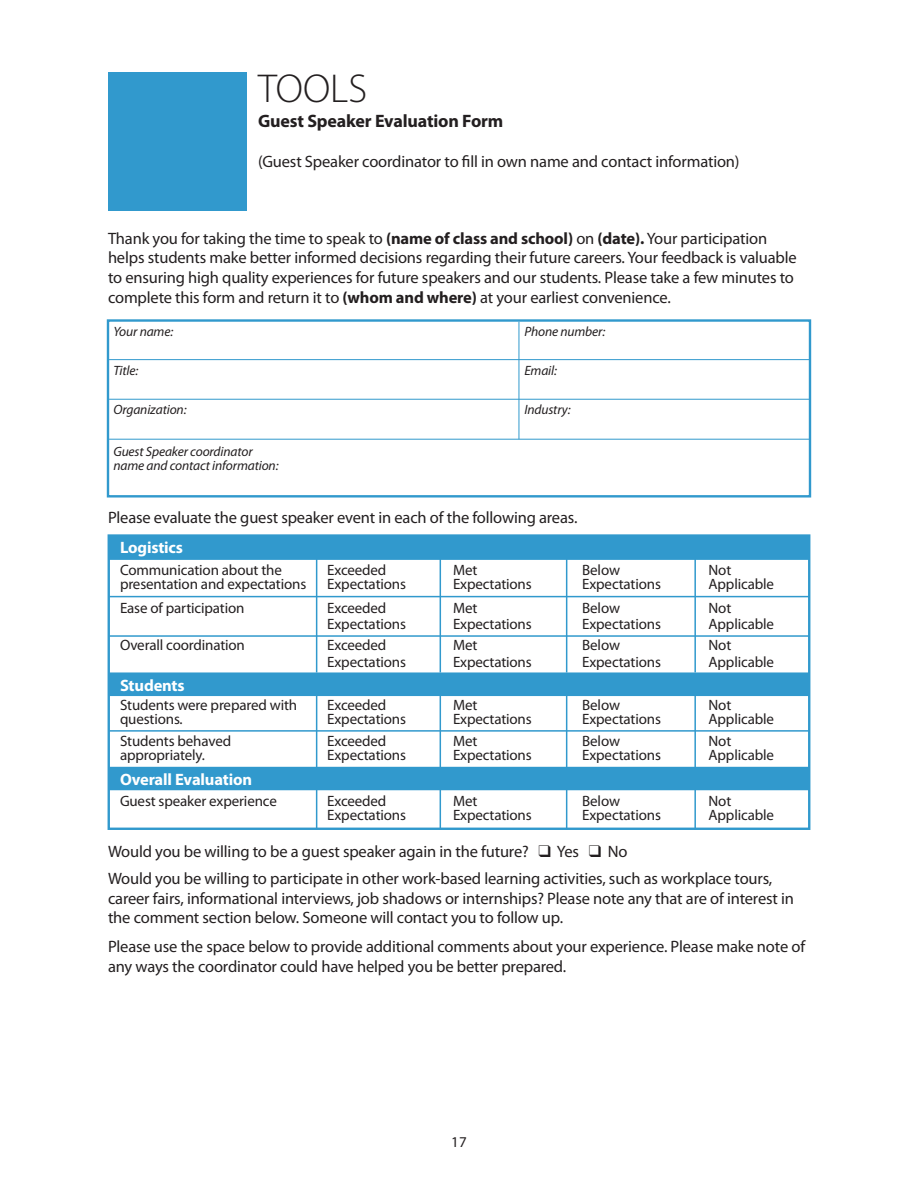
<style>
.page{position:relative;width:918px;height:1188px;background:#fff}
.page>*{position:absolute;margin:0;border:0;box-sizing:border-box;transform-origin:0 0}
.t1{font:300 40.5px "Myriad Pro";color:#231f20}
.t2{font:700 18px "Myriad Pro";letter-spacing:-.01em;color:#231f20}
.t3{font:16.5px/19.8px "Myriad Pro";letter-spacing:-.01em;color:#231f20}
.t4{font:700 16.5px "Myriad Pro";letter-spacing:-.01em;color:#fff}
.t5{font:15px/13.5px "Myriad Pro";letter-spacing:-.01em;color:#231f20}
.t6{font:italic 13.5px "Myriad Pro";letter-spacing:-.01em;color:#231f20}
.s1{font-weight:700}
</style>
<div class="page">
<div style="left:108px;top:72px;width:138px;height:138px;background:#3199cd"></div>
<div style="left:109px;top:536px;width:700px;height:23px;background:#3199cd"></div>
<div style="left:109px;top:673px;width:700px;height:23px;background:#3199cd"></div>
<div style="left:109px;top:767px;width:700px;height:23px;background:#3199cd"></div>
<div style="left:108px;top:534px;width:702px;height:296px;border:2px solid #3199cd"></div>
<hr style="left:316px;top:559px;width:1px;height:113px;background:#3199cd">
<hr style="left:440px;top:559px;width:1px;height:113px;background:#3199cd">
<hr style="left:566px;top:559px;width:1px;height:113px;background:#3199cd">
<hr style="left:694px;top:559px;width:2px;height:113px;background:#3199cd">
<hr style="left:109px;top:558px;width:701px;height:2px;background:#3199cd">
<hr style="left:109px;top:596px;width:701px;height:1px;background:#3199cd">
<hr style="left:109px;top:635px;width:701px;height:2px;background:#3199cd">
<hr style="left:109px;top:672px;width:701px;height:2px;background:#3199cd">
<hr style="left:109px;top:767px;width:701px;height:1px;background:#3199cd">
<hr style="left:109px;top:695px;width:701px;height:1px;background:#3199cd">
<hr style="left:109px;top:789px;width:701px;height:1px;background:#3199cd">
<hr style="left:109px;top:730px;width:701px;height:2px;background:#3199cd">
<div style="left:107px;top:319px;width:704px;height:179px;border:2px solid #3199cd"></div>
<hr style="left:109px;top:399px;width:701px;height:1px;background:#3199cd">
<hr style="left:109px;top:359px;width:701px;height:1px;background:#3199cd">
<hr style="left:519px;top:322px;width:1px;height:117px;background:#3199cd">
<hr style="left:109px;top:439px;width:701px;height:1px;background:#3199cd">
<hr style="left:316px;top:695px;width:1px;height:73px;background:#3199cd">
<hr style="left:316px;top:789px;width:1px;height:40px;background:#3199cd">
<hr style="left:440px;top:695px;width:1px;height:73px;background:#3199cd">
<hr style="left:440px;top:789px;width:1px;height:40px;background:#3199cd">
<hr style="left:566px;top:695px;width:1px;height:73px;background:#3199cd">
<hr style="left:566px;top:789px;width:1px;height:40px;background:#3199cd">
<hr style="left:694px;top:695px;width:2px;height:73px;background:#3199cd">
<hr style="left:694px;top:789px;width:2px;height:40px;background:#3199cd">
<p class="t1" style="left:258px;top:66px;width:111px">TOOLS</p>
<p class="t2" style="left:258px;top:110px;width:247px">Guest Speaker Evaluation Form</p>
<p class="t3" style="left:258px;top:151px;width:483px">(Guest Speaker coordinator to fill in own name and contact information)</p>
<p class="t3" style="left:108px;top:228px;width:690px">Thank you for taking the time to speak to <span class="s1">(name of class and school)</span> on <span class="s1">(date).</span> Your participation helps students make better informed decisions regarding their future careers. Your feedback is valuable to ensuring high quality experiences for future speakers and our students. Please take a few minutes to complete this form and return it to <span class="s1">(whom and where)</span> at your earliest convenience.</p>
<p class="t6" style="left:113px;top:323px;width:61px">Your name:</p>
<p class="t6" style="left:524px;top:323px;width:82px">Phone number:</p>
<p class="t6" style="left:113px;top:362px;width:27px">Title:</p>
<p class="t6" style="left:524px;top:362px;width:34px">Email:</p>
<p class="t6" style="left:113px;top:401px;width:75px">Organization:</p>
<p class="t6" style="left:524px;top:401px;width:48px">Industry:</p>
<p class="t6" style="left:113px;top:443px;width:141px">Guest Speaker coordinator</p>
<p class="t6" style="left:113px;top:457px;width:167px">name and contact information:</p>
<p class="t3" style="left:108px;top:507px;width:471px">Please evaluate the guest speaker event in each of the following areas.</p>
<p class="t4" style="left:120px;top:536px;width:65px">Logistics</p>
<p class="t5" style="left:120px;top:563px;width:163px">Communication about the</p>
<p class="t5" style="left:120px;top:577px;width:188px">presentation and expectations</p>
<p class="t5" style="left:120px;top:601px;width:126px">Ease of participation</p>
<p class="t5" style="left:120px;top:638px;width:126px">Overall coordination</p>
<p class="t4" style="left:120px;top:674px;width:66px">Students</p>
<p class="t5" style="left:120px;top:698px;width:179px">Students were prepared with</p>
<p class="t5" style="left:120px;top:712px;width:64px">questions.</p>
<p class="t5" style="left:120px;top:734px;width:113px">Students behaved appropriately.</p>
<p class="t4" style="left:120px;top:769px;width:134px">Overall Evaluation</p>
<p class="t5" style="left:120px;top:794px;width:158px">Guest speaker experience</p>
<p class="t5" style="left:327px;top:563px;width:61px">Exceeded</p>
<p class="t5" style="left:327px;top:577px;width:80px">Expectations</p>
<p class="t5" style="left:327px;top:601px;width:61px">Exceeded</p>
<p class="t5" style="left:327px;top:617px;width:80px">Expectations</p>
<p class="t5" style="left:327px;top:638px;width:61px">Exceeded</p>
<p class="t5" style="left:327px;top:655px;width:80px">Expectations</p>
<p class="t5" style="left:327px;top:698px;width:61px">Exceeded</p>
<p class="t5" style="left:327px;top:712px;width:80px">Expectations</p>
<p class="t5" style="left:327px;top:734px;width:61px">Exceeded</p>
<p class="t5" style="left:327px;top:748px;width:80px">Expectations</p>
<p class="t5" style="left:327px;top:794px;width:61px">Exceeded</p>
<p class="t5" style="left:327px;top:808px;width:80px">Expectations</p>
<p class="t5" style="left:453px;top:563px;width:26px">Met</p>
<p class="t5" style="left:453px;top:577px;width:80px">Expectations</p>
<p class="t5" style="left:453px;top:601px;width:26px">Met</p>
<p class="t5" style="left:453px;top:617px;width:80px">Expectations</p>
<p class="t5" style="left:453px;top:638px;width:26px">Met</p>
<p class="t5" style="left:453px;top:655px;width:80px">Expectations</p>
<p class="t5" style="left:453px;top:698px;width:26px">Met</p>
<p class="t5" style="left:453px;top:712px;width:80px">Expectations</p>
<p class="t5" style="left:453px;top:734px;width:26px">Met</p>
<p class="t5" style="left:453px;top:748px;width:80px">Expectations</p>
<p class="t5" style="left:453px;top:794px;width:26px">Met</p>
<p class="t5" style="left:453px;top:808px;width:80px">Expectations</p>
<p class="t5" style="left:582px;top:563px;width:39px">Below</p>
<p class="t5" style="left:582px;top:577px;width:80px">Expectations</p>
<p class="t5" style="left:582px;top:601px;width:39px">Below</p>
<p class="t5" style="left:582px;top:617px;width:80px">Expectations</p>
<p class="t5" style="left:582px;top:638px;width:39px">Below</p>
<p class="t5" style="left:582px;top:655px;width:80px">Expectations</p>
<p class="t5" style="left:582px;top:698px;width:39px">Below</p>
<p class="t5" style="left:582px;top:712px;width:80px">Expectations</p>
<p class="t5" style="left:582px;top:734px;width:39px">Below</p>
<p class="t5" style="left:582px;top:748px;width:80px">Expectations</p>
<p class="t5" style="left:582px;top:794px;width:39px">Below</p>
<p class="t5" style="left:582px;top:808px;width:80px">Expectations</p>
<p class="t5" style="left:709px;top:563px;width:24px">Not</p>
<p class="t5" style="left:709px;top:577px;width:67px">Applicable</p>
<p class="t5" style="left:709px;top:601px;width:24px">Not</p>
<p class="t5" style="left:709px;top:617px;width:67px">Applicable</p>
<p class="t5" style="left:709px;top:638px;width:24px">Not</p>
<p class="t5" style="left:709px;top:655px;width:67px">Applicable</p>
<p class="t5" style="left:709px;top:698px;width:24px">Not</p>
<p class="t5" style="left:709px;top:712px;width:67px">Applicable</p>
<p class="t5" style="left:709px;top:734px;width:24px">Not</p>
<p class="t5" style="left:709px;top:748px;width:67px">Applicable</p>
<p class="t5" style="left:709px;top:794px;width:24px">Not</p>
<p class="t5" style="left:709px;top:808px;width:67px">Applicable</p>
<p class="t3" style="left:108px;top:841px;width:521px">Would you be willing to be a guest speaker again in the future? ❑ Yes ❑ No</p>
<p class="t3" style="left:108px;top:868px;width:687px">Would you be willing to participate in other work-based learning activities, such as workplace tours, career fairs, informational interviews, job shadows or internships? Please note any that are of interest in the comment section below. Someone will contact you to follow up.</p>
<p class="t3" style="left:108px;top:937px;width:699px">Please use the space below to provide additional comments about your experience. Please make note of any ways the coordinator could have helped you be better prepared.</p>
<p class="t5" style="left:451px;top:1135px;width:17px">17</p>
</div>
